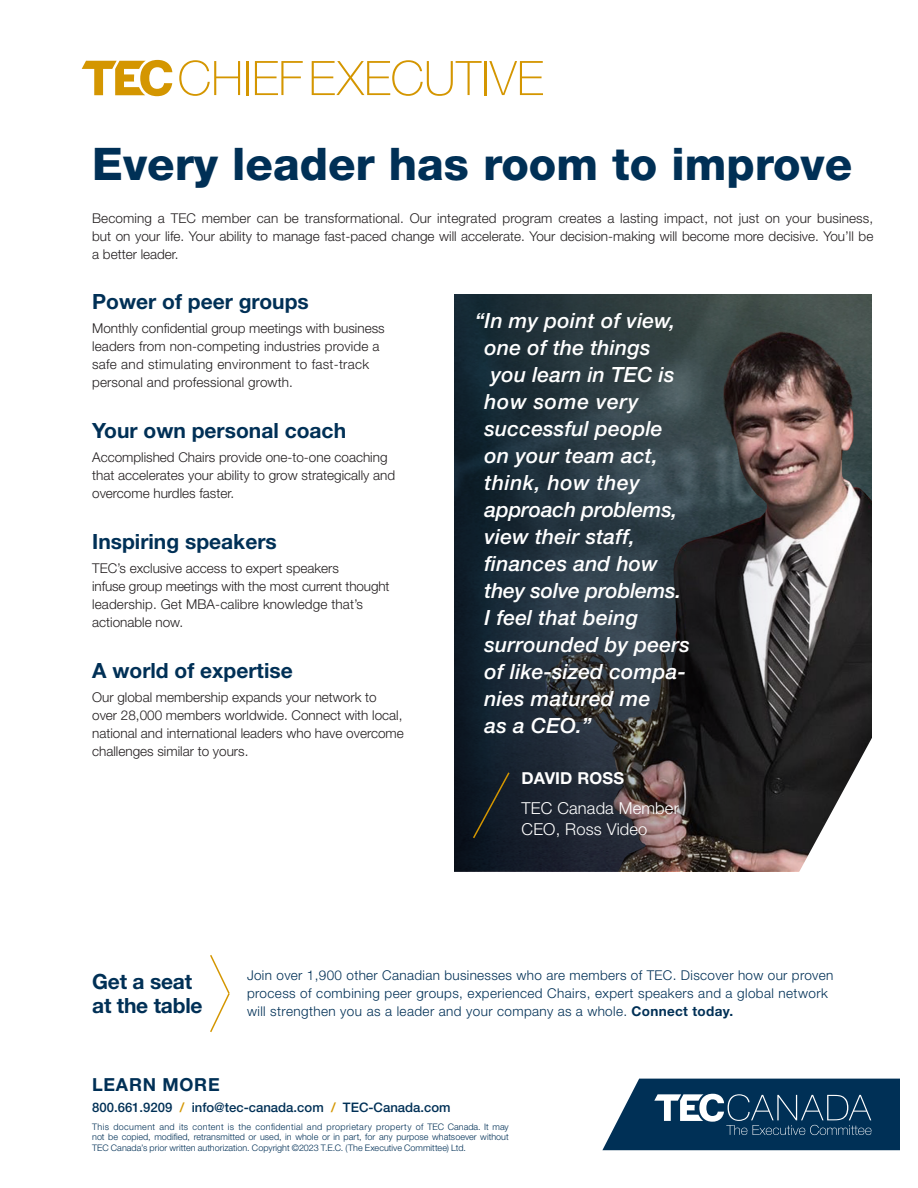
<style>
.page{position:relative;width:918px;height:1188px;background:#fff}
.page>*{position:absolute;margin:0;border:0;box-sizing:border-box;transform-origin:0 0}
.t1{font:800 45px "Helvetica Neue LT Std";color:#003056}
.t2{font:italic 500 21px/27px "Helvetica Neue LT Std";letter-spacing:.01em;color:#fff}
.t3{font:700 21px/24px "Helvetica Neue LT Std";color:#003056}
.t4{font:700 18px "Helvetica Neue LT Std";letter-spacing:.04em;color:#003056}
.t5{font:300 16.5px/21px "Helvetica Neue LT Std";letter-spacing:.01em;color:#fff}
.t6{font:700 16.5px "Helvetica Neue LT Std";letter-spacing:.01em;color:#fff}
.t7{font:300 13.5px/18px "Helvetica Neue LT Std";color:#231f20}
.t8{font:300 13.5px/18px "Helvetica Neue LT Std";letter-spacing:.03em;color:#003056}
.t9{font:500 13.2px "Helvetica Neue LT Std";color:#003056}
.t10{font:300 9px/10.5px "Helvetica Neue LT Std";letter-spacing:.005em;color:#003056;text-align:justify}
.s1{font-weight:700}
.s2{color:#d49600}
</style>
<div class="page">
<svg style="left:455px;top:294px;width:417px;height:576px;background:#363b40"></svg>
<svg style="left:796px;top:708px;width:76px;height:164px"></svg>
<svg style="left:489px;top:61px;width:54px;height:34px"></svg>
<hr style="left:484px;top:61px;width:3px;height:34px;background:#d49600">
<svg style="left:312px;top:60px;width:170px;height:36px"></svg>
<svg style="left:255px;top:61px;width:48px;height:34px"></svg>
<svg style="left:82px;top:60px;width:90px;height:36px"></svg>
<hr style="left:246px;top:61px;width:3px;height:34px;background:#d49600">
<svg style="left:179px;top:60px;width:61px;height:36px"></svg>
<svg style="left:602px;top:1079px;width:298px;height:71px;background:#254e6e"></svg>
<svg style="left:210px;top:955px;width:20px;height:77px"></svg>
<svg style="left:472px;top:771px;width:39px;height:69px;background:#171f25"></svg>
<p class="t1" style="left:92px;top:137px;width:762px">Every leader has room to improve</p>
<p class="t7" style="left:92px;top:209px;width:783px;text-align:justify">Becoming a TEC member can be transformational. Our integrated program creates a lasting impact, not just on your business, but on your life. Your ability to manage fast-paced change will accelerate. Your decision-making will become more decisive. You’ll be a better leader.</p>
<p class="t3" style="left:92px;top:289px;width:218px">Power of peer groups</p>
<p class="t7" style="left:92px;top:319px;width:294px">Monthly confidential group meetings with business leaders from non-competing industries provide a safe and stimulating environment to fast-track personal and professional growth.</p>
<p class="t3" style="left:92px;top:418px;width:255px">Your own personal coach</p>
<p class="t7" style="left:92px;top:448px;width:305px">Accomplished Chairs provide one-to-one coaching that accelerates your ability to grow strategically and overcome hurdles faster.</p>
<p class="t3" style="left:92px;top:529px;width:186px">Inspiring speakers</p>
<p class="t7" style="left:92px;top:559px;width:299px">TEC’s exclusive access to expert speakers<br>infuse group meetings with the most current thought leadership. Get MBA-calibre knowledge that’s actionable now.</p>
<p class="t3" style="left:92px;top:658px;width:202px">A world of expertise</p>
<p class="t7" style="left:92px;top:688px;width:313px">Our global membership expands your network to over 28,000 members worldwide. Connect with local, national and international leaders who have overcome challenges similar to yours.</p>
<p class="t2" style="left:485px;top:307px;width:207px;text-indent:-10px">“In my point of view, one of the things you learn in TEC is how some very successful people on your team act, think, how they approach problems, view their staff, finances and how they solve problems.<br>I feel that being surrounded by peers of like-sized compa&shy;nies matured me<br>as a CEO.”</p>
<p class="t6" style="left:522px;top:768px;width:104px">DAVID ROSS</p>
<p class="t5" style="left:522px;top:797px;width:159px">TEC Canada Member<br>CEO, Ross Video</p>
<p class="t3" style="left:92px;top:969px;width:112px">Get a seat at the table</p>
<p class="t8" style="left:247px;top:966px;width:588px">Join over 1,900 other Canadian businesses who are members of TEC. Discover how our proven process of combining peer groups, experienced Chairs, expert speakers and a global network will strengthen you as a leader and your company as a whole. <span class="s1">Connect today.</span></p>
<p class="t4" style="left:92px;top:1073px;width:129px">LEARN MORE</p>
<p class="t9" style="left:92px;top:1099px;width:360px">800.661.9209 <span class="s2">/</span> info@tec-canada.com <span class="s2">/</span> TEC-Canada.com</p>
<p class="t10" style="left:92px;top:1121px;width:418px">This document and its content is the confidential and proprietary property of TEC Canada. It may not be copied, modified, retransmitted or used, in whole or in part, for any purpose whatsoever without TEC Canada’s prior written authorization. Copyright ©2023 T.E.C. (The Executive Committee) Ltd.</p>
</div>
